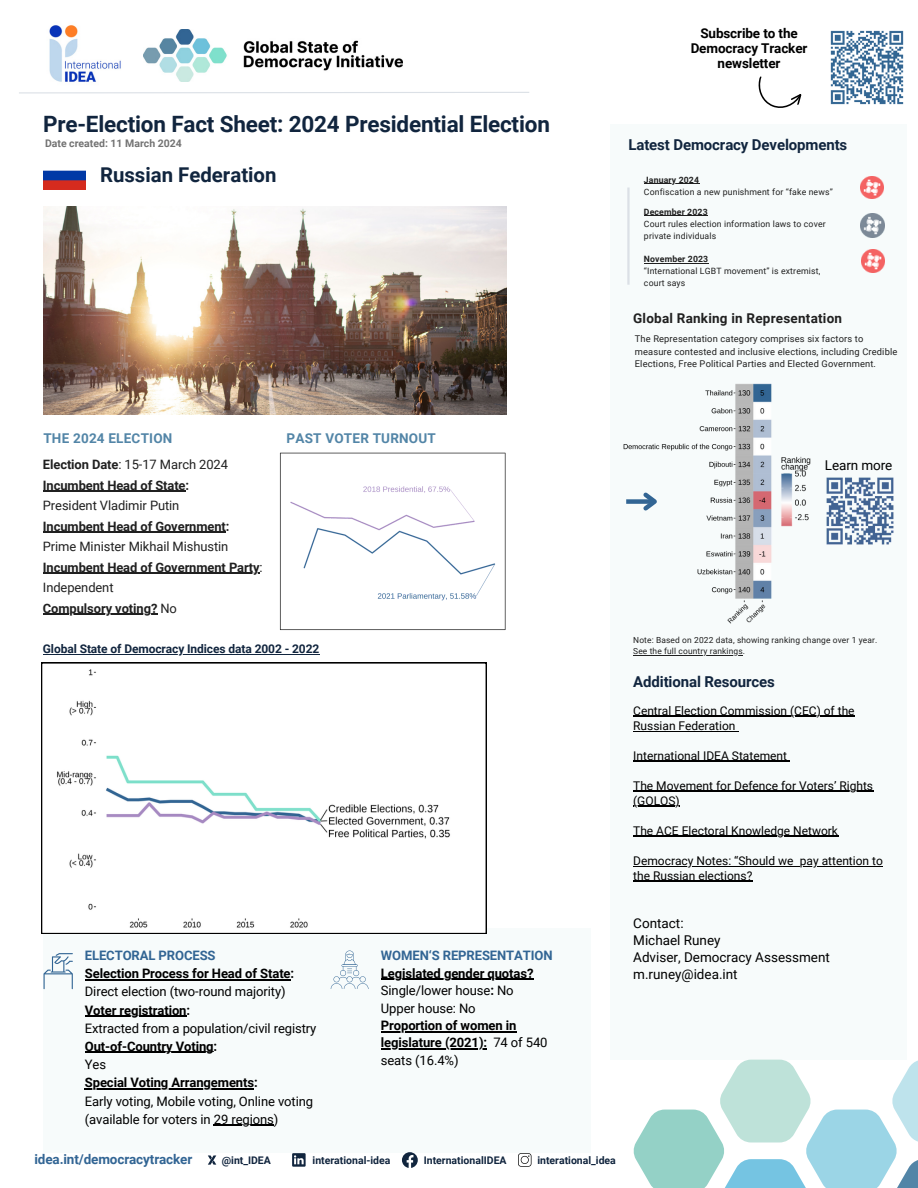
<style>
.page{position:relative;width:918px;height:1188px;background:#fff}
.page>*{position:absolute;margin:0;border:0;box-sizing:border-box;transform-origin:0 0}
.t1{font:700 22.5px "Roboto";letter-spacing:-.005em;color:#11253e}
.t2{font:700 20.4px "Roboto";color:#11253e}
.t3{font:700 15px "Roboto";letter-spacing:-.01em;color:#11253e}
.t4{font:13.5px/17px "Roboto";color:#000}
.t5{font:700 13.5px/14.7px "Roboto";letter-spacing:-.01em;color:#000;text-align:center}
.t6{font:700 13.5px "Roboto";letter-spacing:.015em;color:#5285a7}
.t7{font:700 13.5px "Roboto";letter-spacing:.015em;color:#202020}
.t8{font:700 13.5px "Roboto";letter-spacing:-.01em;color:#326594}
.t9{font:13.05px/18.1px "Roboto";letter-spacing:-.005em;color:#000}
.t10{font:700 13.05px/18.1px "Roboto";letter-spacing:-.01em;color:#000}
.t11{font:700 13.05px "Roboto";letter-spacing:-.005em;color:#326594}
.t12{font:12.9px/20.5px "Roboto";letter-spacing:-.005em;color:#202020}
.t13{font:700 12.9px/20.5px "Roboto";letter-spacing:-.005em;color:#202020}
.t14{font:12px/15px "Roboto";color:#000}
.t15{font:700 12px "Roboto";letter-spacing:-.005em;color:#11253e}
.t16{font:700 10.5px "Roboto";color:#11253e}
.t17{font:700 10.5px "Roboto";color:#737373}
.t18{font:9.3px/12.5px "Roboto";letter-spacing:.015em;color:#202020}
.t19{font:8.7px/11.9px "Roboto";letter-spacing:.015em;color:#202020}
.t20{font:700 8.7px "Roboto";letter-spacing:.015em;color:#202020}
.t21{font:8.4px/11.2px "Roboto";letter-spacing:.015em;color:#202020}
.s1{font-weight:700}
.s2{font-weight:400}
.s3{font-weight:700;color:#326594}
</style>
<div class="page">
<div style="left:43px;top:928px;width:548px;height:225px;background:#f7fbfb"></div>
<img style="left:143px;top:30px;width:259px;height:40px">
<img style="left:49px;top:25px;width:72px;height:45px">
<svg style="left:19px;top:70px;width:510px;height:24px"></svg>
<div style="left:610px;top:124px;width:297px;height:936px;background:#f7fbfb"></div>
<img style="left:43px;top:207px;width:464px;height:208px">
<svg style="left:633px;top:1060px;width:285px;height:128px"></svg>
<svg style="left:758px;top:76px;width:44px;height:32px"></svg>
<img style="left:830px;top:30px;width:74px;height:75px">
<svg style="left:518px;top:1153px;width:13px;height:14px"></svg>
<svg style="left:402px;top:1152px;width:16px;height:16px"></svg>
<svg style="left:208px;top:1155px;width:8px;height:9px"></svg>
<svg style="left:292px;top:1153px;width:14px;height:14px"></svg>
<img style="left:44px;top:170px;width:42px;height:20px">
<svg style="left:331px;top:951px;width:37px;height:38px"></svg>
<svg style="left:44px;top:953px;width:29px;height:36px"></svg>
<img style="left:826px;top:477px;width:68px;height:68px">
<img style="left:623px;top:383px;width:188px;height:241px">
<div style="left:626px;top:499px;width:29px;height:5px;background:#326594"></div>
<svg style="left:639px;top:489px;width:23px;height:26px"></svg>
<img style="left:279px;top:452px;width:227px;height:179px">
<img style="left:861px;top:176px;width:22px;height:23px">
<img style="left:861px;top:213px;width:23px;height:24px">
<img style="left:862px;top:250px;width:22px;height:22px">
<hr style="left:627px;top:188px;width:3px;height:97px;background:#dbe0e6">
<svg style="left:41px;top:662px;width:446px;height:272px"></svg>
<hr style="left:644px;top:183px;width:55px;height:1px;background:#202020">
<hr style="left:644px;top:216px;width:64px;height:1px;background:#202020">
<hr style="left:644px;top:263px;width:64px;height:1px;background:#202020">
<hr style="left:43px;top:491px;width:143px;height:1px;background:#202020">
<hr style="left:43px;top:532px;width:183px;height:1px;background:#202020">
<hr style="left:43px;top:573px;width:216px;height:1px;background:#202020">
<hr style="left:43px;top:614px;width:114px;height:1px;background:#202020">
<hr style="left:43px;top:654px;width:276px;height:1px;background:#11253e">
<hr style="left:633px;top:716px;width:222px;height:1px;background:#000">
<hr style="left:633px;top:731px;width:103px;height:1px;background:#000">
<hr style="left:633px;top:761px;width:154px;height:1px;background:#000">
<hr style="left:633px;top:791px;width:240px;height:1px;background:#000">
<hr style="left:633px;top:806px;width:47px;height:1px;background:#000">
<hr style="left:633px;top:836px;width:205px;height:1px;background:#000">
<hr style="left:633px;top:866px;width:161px;height:1px;background:#000">
<hr style="left:800px;top:866px;width:83px;height:1px;background:#000">
<hr style="left:633px;top:881px;width:120px;height:1px;background:#000">
<hr style="left:85px;top:979px;width:206px;height:1px;background:#000">
<hr style="left:85px;top:1016px;width:102px;height:1px;background:#000">
<hr style="left:85px;top:1052px;width:129px;height:1px;background:#000">
<hr style="left:85px;top:1088px;width:169px;height:1px;background:#000">
<hr style="left:214px;top:1125px;width:60px;height:1px;background:#000">
<hr style="left:381px;top:979px;width:152px;height:1px;background:#000">
<hr style="left:381px;top:1031px;width:135px;height:1px;background:#000">
<hr style="left:381px;top:1048px;width:103px;height:2px;background:#000">
<hr style="left:633px;top:655px;width:110px;height:1px;background:#202020">
<p class="t1" style="left:43px;top:111px;width:508px">Pre-Election Fact Sheet: 2024 Presidential Election</p>
<p class="t17" style="left:45px;top:138px;width:138px">Date created: 11 March 2024</p>
<h3 class="t2" style="left:100px;top:163px;width:178px">Russian Federation</h3>
<p class="t5" style="left:691px;top:26px;width:118px">Subscribe to the<br>Democracy Tracker</p>
<p class="t5" style="left:718px;top:56px;width:64px">newsletter</p>
<h2 class="t3" style="left:628px;top:136px;width:220px">Latest Democracy Developments</h2>
<p class="t20" style="left:644px;top:175px;width:57px">January 2024</p>
<p class="t19" style="left:644px;top:186px;width:190px">Confiscation a new punishment for “fake news”</p>
<p class="t20" style="left:644px;top:207px;width:65px">December 2023</p>
<p class="t19" style="left:644px;top:218px;width:183px">Court rules election information laws to cover private individuals</p>
<p class="t20" style="left:644px;top:254px;width:66px">November 2023</p>
<p class="t19" style="left:644px;top:265px;width:178px">“International LGBT movement” is extremist, court says</p>
<p class="t7" style="left:633px;top:310px;width:210px">Global Ranking in Representation</p>
<p class="t18" style="left:635px;top:333px;width:264px">The Representation category comprises six factors to measure contested and inclusive elections, including Credible<br>Elections, Free Political Parties and Elected Government.</p>
<h2 class="t6" style="left:43px;top:431px;width:131px">THE 2024 ELECTION</h2>
<p class="t6" style="left:286px;top:431px;width:151px">PAST VOTER TURNOUT</p>
<p class="t12" style="left:43px;top:455px;width:188px"><span class="s1">Election Date</span>: 15-17 March 2024<br><span class="s1">Incumbent Head of State:<br></span>President Vladimir Putin<br><span class="s1">Incumbent Head of Government:<br></span>Prime Minister Mikhail Mishustin</p>
<p class="t13" style="left:43px;top:557px;width:221px">Incumbent Head of Government Party<span class="s2">:<br>Independent</span></p>
<h6 class="t13" style="left:43px;top:598px;width:136px">Compulsory voting? <span class="s2">No</span></h6>
<p class="t15" style="left:43px;top:642px;width:278px">Global State of Democracy Indices data 2002 - 2022</p>
<h6 class="t9" style="left:85px;top:947px;width:211px"><span class="s3">ELECTORAL PROCESS<br></span><span class="s1">Selection Process for Head of State:<br></span>Direct election (two-round majority)</h6>
<p class="t9" style="left:85px;top:1001px;width:233px"><span class="s1">Voter registration:<br></span>Extracted from a population/civil registry</p>
<p class="t10" style="left:85px;top:1038px;width:134px">Out-of-Country Voting:<br><span class="s2">Yes</span></p>
<p class="t9" style="left:85px;top:1074px;width:230px"><span class="s1">Special Voting Arrangements:<br></span>Early voting, Mobile voting, Online voting (available for voters in 29 regions)</p>
<p class="t11" style="left:381px;top:948px;width:173px">WOMEN‘S REPRESENTATION</p>
<p class="t9" style="left:381px;top:965px;width:154px;line-height:17.4px"><span class="s1">Legislated gender quotas?<br></span>Single/lower house<span class="s1">:</span> No<br>Upper house: No</p>
<h5 class="t10" style="left:381px;top:1016px;width:137px">Proportion of women in</h5>
<p class="t9" style="left:381px;top:1034px;width:168px;line-height:17.4px"><span class="s1">legislature (2021):</span> 74 of 540 seats (16.4%)</p>
<p class="t8" style="left:34px;top:1151px;width:159px">idea.int/democracytracker</p>
<p class="t16" style="left:222px;top:1154px;width:51px">@int_IDEA</p>
<p class="t16" style="left:313px;top:1154px;width:79px">interational-idea</p>
<p class="t16" style="left:424px;top:1154px;width:84px">InternationalIDEA</p>
<p class="t16" style="left:537px;top:1154px;width:80px">interational_idea</p>
<p class="t4" style="left:825px;top:457px;width:69px">Learn more</p>
<p class="t21" style="left:633px;top:634px;width:246px">Note: Based on 2022 data, showing ranking change over 1 year.<br>See the full country rankings.</p>
<p class="t3" style="left:633px;top:673px;width:143px">Additional Resources</p>
<h1 class="t14" style="left:633px;top:703px;width:223px">Central Election Commission (CEC) of the<br>Russian Federation</h1>
<p class="t14" style="left:633px;top:748px;width:155px">International IDEA Statement</p>
<h5 class="t14" style="left:633px;top:778px;width:241px">The Movement for Defence for Voters’ Rights</h5>
<h4 class="t14" style="left:633px;top:793px;width:48px">(GOLOS)</h4>
<h4 class="t14" style="left:633px;top:823px;width:206px">The ACE Electoral Knowledge Network</h4>
<p class="t14" style="left:633px;top:853px;width:162px">Democracy Notes: “Should we</p>
<h6 class="t14" style="left:800px;top:853px;width:85px">pay attention to</h6>
<h6 class="t14" style="left:633px;top:868px;width:121px">the Russian elections?</h6>
<h6 class="t4" style="left:633px;top:915px;width:89px">Contact:<br>Michael Runey</h6>
<p class="t4" style="left:633px;top:949px;width:198px">Adviser, Democracy Assessment m.runey@idea.int</p>
</div>
